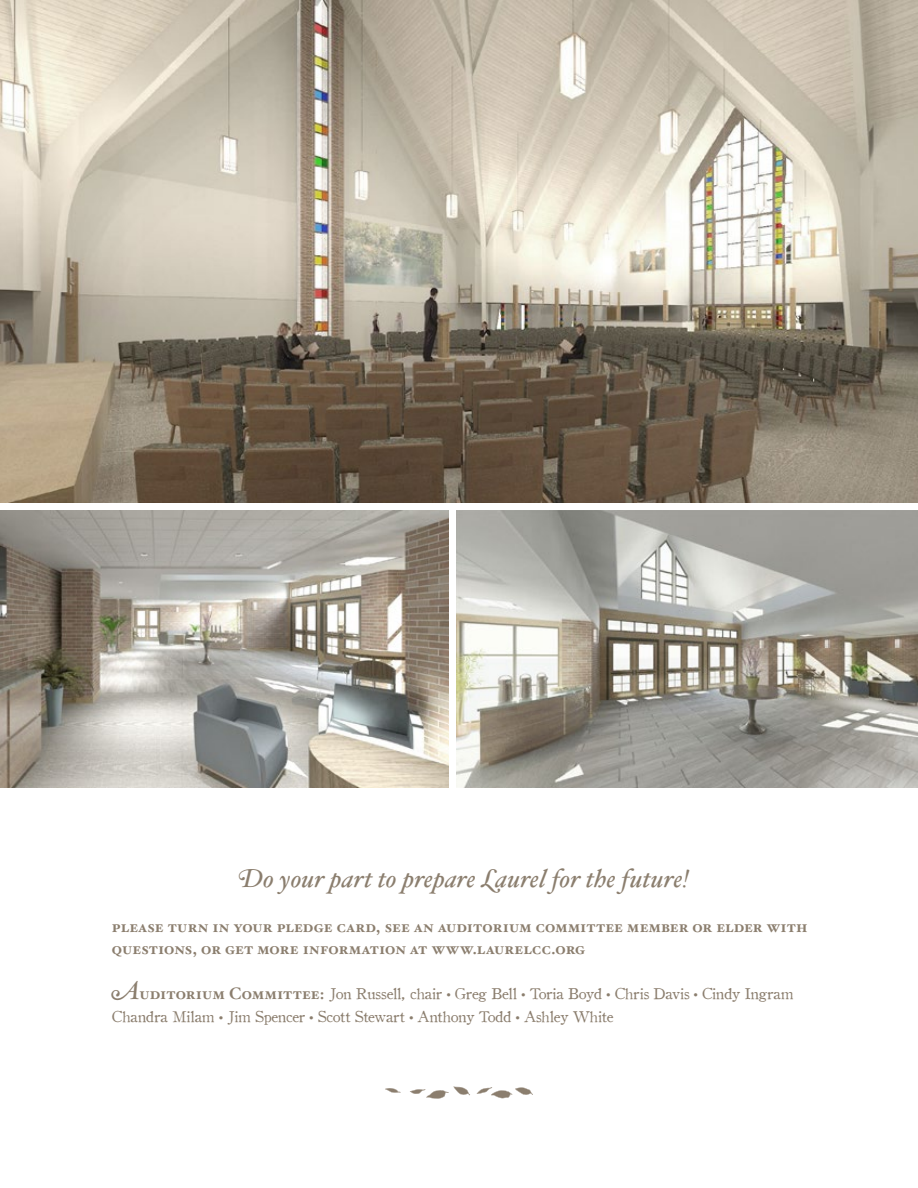
<style>
.page{position:relative;width:918px;height:1188px;background:#fff}
.page>*{position:absolute;margin:0;border:0;box-sizing:border-box;transform-origin:0 0}
.t1{font:25.5px "Hoefler Text Regular Italic Swash";letter-spacing:.01em;color:#8b7e6e}
.t2{font:16.5px/22.5px "Hoefler Text Bold SC";letter-spacing:.01em;color:#8b7e6e}
.t3{font:15px/22.5px "Old Style 1 HPLHS";color:#8b7e6e}
.s1{font-family:"Hoefler Text Regular Italic Swash";font-size:25.5px}
.s2{font-family:"Hoefler Text Bold SC";font-size:16.5px}
.s3{font-family:"Hoefler Text Regular Italic Swash";font-size:12px}
</style>
<div class="page">
<img style="left:456px;top:510px;width:461px;height:277px">
<img style="left:0;top:510px;width:449px;height:277px">
<img style="left:0;top:0;width:918px;height:503px">
<svg style="left:385px;top:1088px;width:16px;height:5px"></svg>
<svg style="left:410px;top:1086px;width:60px;height:13px"></svg>
<svg style="left:477px;top:1087px;width:56px;height:11px"></svg>
<h1 class="t1" style="left:237px;top:863px;width:453px">Do your part to prepare Laurel for the future!</h1>
<p class="t2" style="left:112px;top:915px;width:697px">please turn in your pledge card, see an auditorium committee member or elder with questions, or get more information at www.laurelcc.org</p>
<p class="t3" style="left:112px;top:981px;width:683px"><span class="s1">A</span><span class="s2">uditorium Committee:</span> Jon Russell, chair <span class="s3">•</span> Greg Bell <span class="s3">•</span> Toria Boyd <span class="s3">•</span> Chris Davis <span class="s3">•</span> Cindy Ingram<br>Chandra Milam <span class="s3">•</span> Jim Spencer <span class="s3">•</span> Scott Stewart <span class="s3">•</span> Anthony Todd <span class="s3">•</span> Ashley White</p>
</div>
